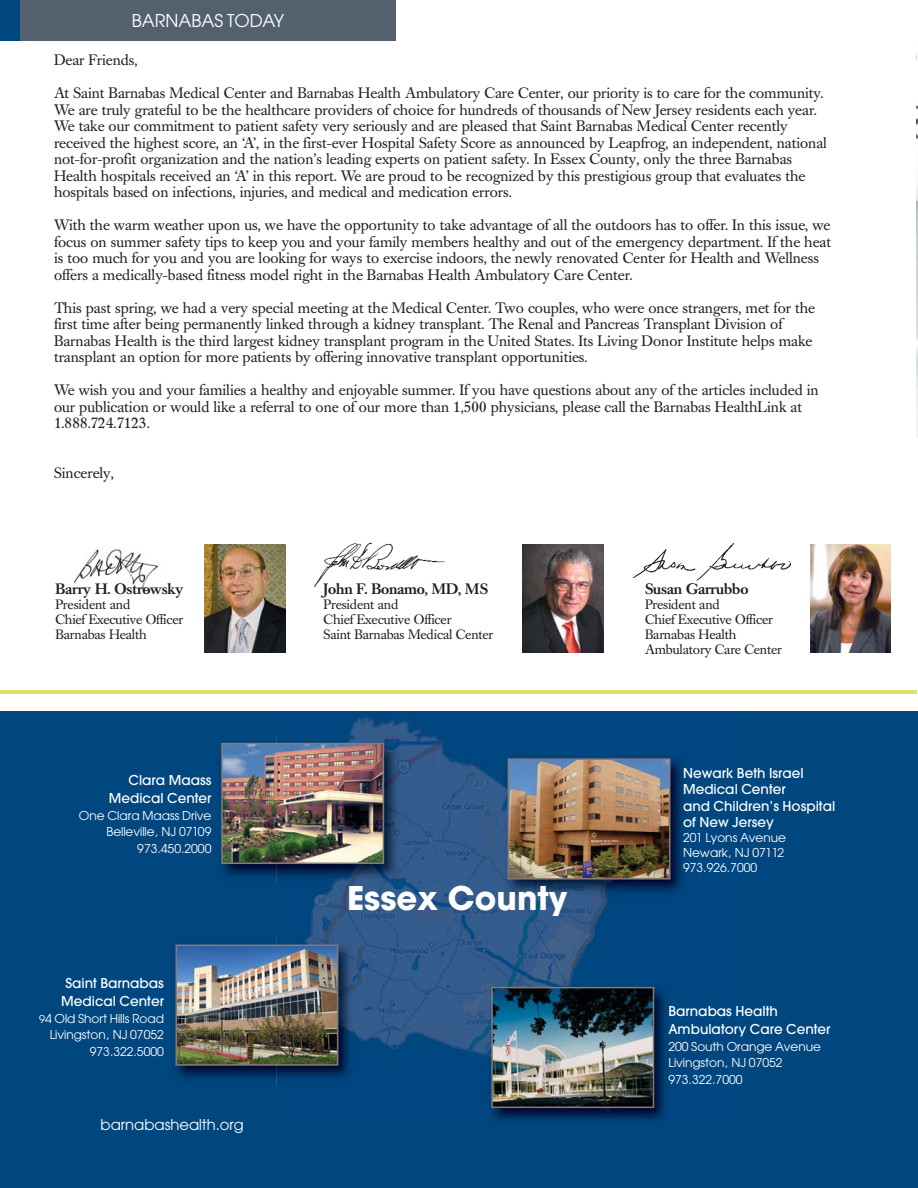
<style>
.page{position:relative;width:918px;height:1188px;background:#fff}
.page>*{position:absolute;margin:0;border:0;box-sizing:border-box;transform-origin:0 0}
.t1{font:36px "Avant Garde Bld";color:#fff}
.t2{font:19.5px "Avant Garde";color:#fff}
.t3{font:16.5px "Avant Garde";color:#fff}
.t4{font:15px/16.5px "Caslon Book BE";color:#231f20}
.t5{font:15px/18px "Avant Garde Mdm";color:#fff}
.t6{font:500 15px "Caslon Book BE";letter-spacing:-.01em;color:#231f20}
.t7{font:13.5px/16.5px "Avant Garde";color:#fff;text-align:right}
.t8{font:13.5px/15px "Caslon Book BE";letter-spacing:-.01em;color:#231f20}
.s1{font-size:12px}
</style>
<div class="page">
<img style="left:74px;top:549px;width:85px;height:43px">
<div style="left:18px;top:0;width:378px;height:40px;background:#53616f"></div>
<div style="left:0;top:0;width:19px;height:40px;background:#00467f"></div>
<hr style="left:0;top:691px;width:916px;height:3px;background:#dce269">
<img style="left:314px;top:542px;width:131px;height:45px">
<img style="left:522px;top:544px;width:81px;height:108px">
<img style="left:632px;top:543px;width:160px;height:38px">
<img style="left:810px;top:544px;width:81px;height:108px">
<img style="left:204px;top:544px;width:81px;height:108px">
<img style="left:916px;top:54px;width:2px;height:382px">
<div style="left:0;top:711px;width:918px;height:476px;background:#00467f"></div>
<img style="left:307px;top:717px;width:301px;height:339px">
<img style="left:221px;top:736px;width:183px;height:147px">
<img style="left:224px;top:746px;width:157px;height:115px">
<div style="left:221px;top:743px;width:163px;height:121px;border:2px solid #867b77"></div>
<img style="left:501px;top:752px;width:181px;height:147px">
<img style="left:511px;top:761px;width:157px;height:116px">
<div style="left:508px;top:758px;width:163px;height:122px;border:2px solid #867b77"></div>
<img style="left:175px;top:938px;width:183px;height:147px">
<img style="left:178px;top:948px;width:157px;height:115px">
<div style="left:175px;top:945px;width:163px;height:121px;border:2px solid #867b77"></div>
<img style="left:485px;top:980px;width:180px;height:140px">
<img style="left:494px;top:990px;width:157px;height:115px">
<div style="left:491px;top:987px;width:163px;height:121px;border:2px solid #867b77"></div>
<h2 class="t2" style="left:132px;top:14px;width:154px">BARNABAS TODAY</h2>
<p class="t4" style="left:54px;top:54px;width:85px">Dear Friends,</p>
<p class="t4" style="left:54px;top:87px;width:775px">At Saint Barnabas Medical Center and Barnabas Health Ambulatory Care Center, our priority is to care for the community.<br>We are truly grateful to be the healthcare providers of choice for hundreds of thousands of New Jersey residents each year.<br>We take our commitment to patient safety very seriously and are pleased that Saint Barnabas Medical Center recently received the highest score, an ‘A’, in the first-ever Hospital Safety Score as announced by Leapfrog, an independent, national not-for-profit organization and the nation’s leading experts on patient safety. In Essex County, only the three Barnabas Health hospitals received an ‘A’ in this report. We are proud to be recognized by this prestigious group that evaluates the hospitals based on infections, injuries, and medical and medication errors.</p>
<p class="t4" style="left:54px;top:219px;width:779px">With the warm weather upon us, we have the opportunity to take advantage of all the outdoors has to offer. In this issue, we focus on summer safety tips to keep you and your family members healthy and out of the emergency department. If the heat is too much for you and you are looking for ways to exercise indoors, the newly renovated Center for Health and Wellness offers a medically-based fitness model right in the Barnabas Health Ambulatory Care Center.</p>
<p class="t4" style="left:54px;top:301px;width:763px">This past spring, we had a very special meeting at the Medical Center. Two couples, who were once strangers, met for the first time after being permanently linked through a kidney transplant. The Renal and Pancreas Transplant Division of Barnabas Health is the third largest kidney transplant program in the United States. Its Living Donor Institute helps make transplant an option for more patients by offering innovative transplant opportunities.</p>
<p class="t4" style="left:54px;top:384px;width:766px">We wish you and your families a healthy and enjoyable summer. If you have questions about any of the articles included in our publication or would like a referral to one of our more than 1,500 physicians, please call the Barnabas HealthLink at<br>1.888.724.7123.</p>
<p class="t4" style="left:54px;top:466px;width:61px">Sincerely,</p>
<p class="t6" style="left:56px;top:583px;width:129px">Barry H. Ostrowsky</p>
<p class="t8" style="left:56px;top:599px;width:129px">President and<br>Chief Executive Officer<br>Barnabas Health</p>
<p class="t5" style="left:109px;top:773px;width:104px;text-align:right">Clara Maass<br>Medical Center</p>
<p class="t7" style="left:79px;top:809px;width:134px">One Clara Maass Drive<br>Belleville, NJ 07109<br>973.450.2000</p>
<p class="t5" style="left:61px;top:976px;width:104px">Saint Barnabas<br>Medical Center</p>
<p class="t7" style="left:39px;top:1011px;width:126px"><span class="s1">9</span>4 Old Short Hills Road<br>Livingston, NJ 07052<br>973.322.5000</p>
<p class="t3" style="left:101px;top:1119px;width:145px">barnabashealth.org</p>
<p class="t6" style="left:324px;top:583px;width:166px">John F. Bonamo, MD, MS</p>
<p class="t8" style="left:324px;top:599px;width:171px">President and<br>Chief Executive Officer<br>Saint Barnabas Medical Center</p>
<h1 class="t1" style="left:347px;top:886px;width:222px">Essex County</h1>
<p class="t6" style="left:645px;top:583px;width:105px">Susan Garrubbo</p>
<p class="t8" style="left:645px;top:599px;width:139px">President and<br>Chief Executive Officer<br>Barnabas Health<br>Ambulatory Care Center</p>
<p class="t5" style="left:683px;top:766px;width:154px;line-height:16.5px">Newark Beth Israel<br>Medical Center<br>and Children’s Hospital of New Jersey</p>
<p class="t7" style="left:683px;top:832px;width:104px;line-height:15px;text-align:left">201 Lyons Avenue<br>Newark, NJ 07112<br>973.926.7000</p>
<p class="t5" style="left:668px;top:1004px;width:164px">Barnabas Health<br>Ambulatory Care Center</p>
<p class="t7" style="left:668px;top:1039px;width:154px;text-align:left">200 South Orange Avenue<br>Livingston, NJ 07052<br>973.322.7000</p>
</div>
